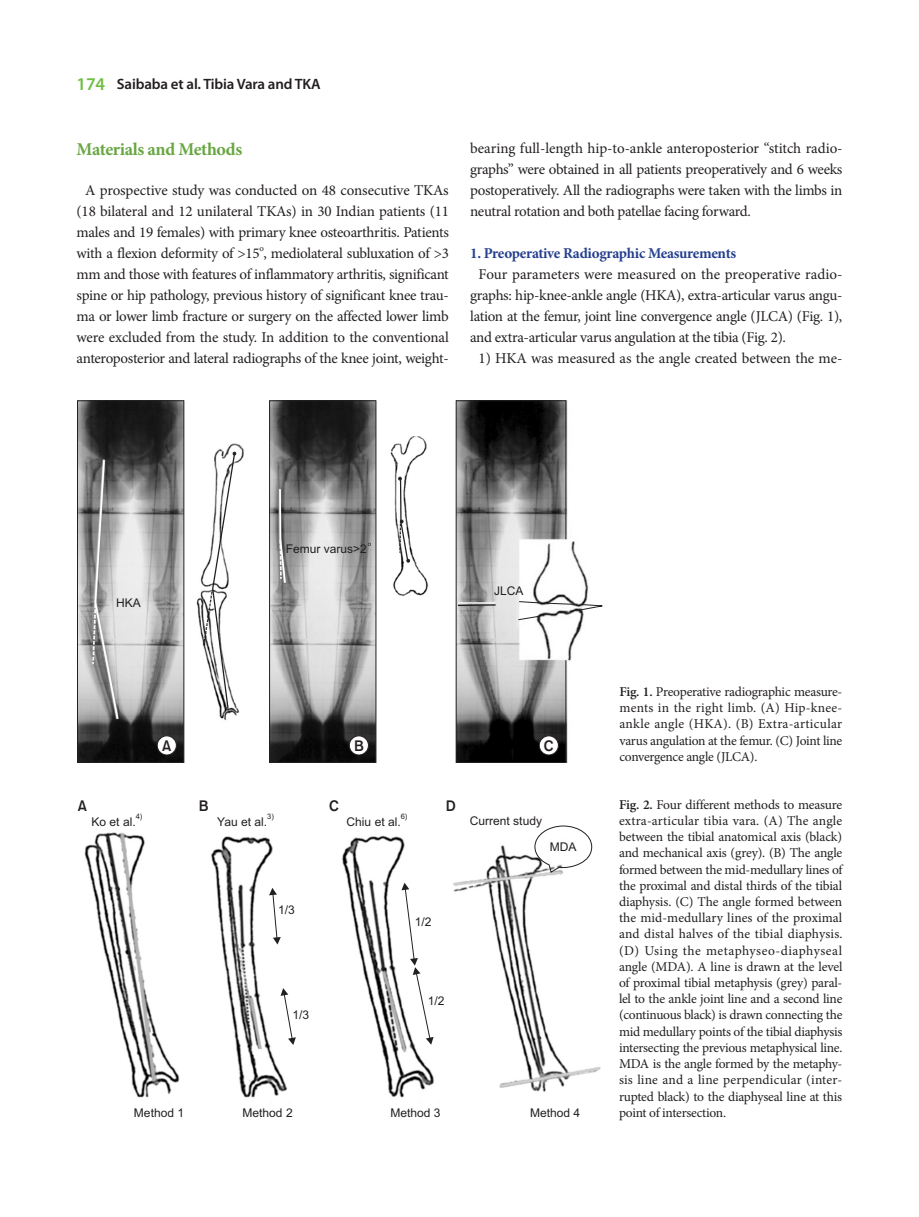
<style>
.page{position:relative;width:919px;height:1217px;background:#fff}
.page>*{position:absolute;margin:0;border:0;box-sizing:border-box;transform-origin:0 0}
.서론{font:700 18px "Minion Pro";letter-spacing:-.02em;color:#69a643}
.본문{font:15px/21px "Minion Pro";letter-spacing:-.02em;color:#231f20;text-align:justify}
.서론1{font:700 15px "Minion Pro";letter-spacing:-.02em;color:#253f8e}
.머리말짝수{font:600 15px "Myriad Pro";letter-spacing:-.01em;color:#231f20}
.t1{font:15px "Gothic 725 BT Bold A";color:#231f20}
.그림제목{font:13.5px/16.2px "Minion Pro";letter-spacing:-.02em;color:#231f20;text-align:justify}
.t2{font:12px "Arial";color:#231f20}
.본문-2{font:8.7px "Minion Pro";color:#231f20}
.t3{font:7.5px "Arial";color:#231f20}
.s1{font-size:18px;color:#71bf44}
.s2{font-weight:600}
</style>
<div class="page">
<img style="left:566px;top:400px;width:23px;height:362px">
<svg style="left:77px;top:400px;width:489px;height:362px"></svg>
<div style="left:157px;top:735px;width:19px;height:19px;background:#fff;border-radius:50%"></div>
<div style="left:157px;top:735px;width:20px;height:20px;border:1px solid #231f20;border-radius:50%"></div>
<div style="left:349px;top:735px;width:19px;height:19px;background:#fff;border-radius:50%"></div>
<div style="left:349px;top:735px;width:19px;height:20px;border:1px solid #231f20;border-radius:50%"></div>
<div style="left:539px;top:735px;width:19px;height:19px;background:#fff;border-radius:50%"></div>
<div style="left:539px;top:735px;width:19px;height:20px;border:1px solid #231f20;border-radius:50%"></div>
<svg style="left:91px;top:458px;width:29px;height:262px;background:#a1a1a1"></svg>
<svg style="left:368px;top:542px;width:3px;height:4px"></svg>
<svg style="left:517px;top:600px;width:86px;height:20px"></svg>
<hr style="left:458px;top:602px;width:37px;height:1px;background:#fff">
<svg style="left:456px;top:603px;width:41px;height:3px"></svg>
<svg style="left:278px;top:487px;width:9px;height:97px"></svg>
<svg style="left:398px;top:477px;width:11px;height:85px"></svg>
<svg style="left:202px;top:452px;width:34px;height:257px"></svg>
<img style="left:84px;top:832px;width:517px;height:266px">
<svg style="left:269px;top:887px;width:12px;height:57px"></svg>
<svg style="left:280px;top:987px;width:16px;height:57px"></svg>
<svg style="left:401px;top:882px;width:32px;height:162px"></svg>
<svg style="left:534px;top:825px;width:58px;height:48px"></svg>
<p class="머리말짝수" style="left:77px;top:74px;width:246px"><span class="s1">174</span> Saibaba et al. Tibia Vara and TKA</p>
<p class="서론" style="left:77px;top:137px;width:167px">Materials and Methods</p>
<p class="본문" style="left:77px;top:179px;width:374px;text-align:center">A prospective study was conducted on 48 consecutive TKAs (18 bilateral and 12 unilateral TKAs) in 30 Indian patients (11 males and 19 females) with primary knee osteoarthritis. Patients with a flexion deformity of &gt;15 , mediolateral subluxation of &gt;3</p>
<p class="본문-2" style="left:259px;top:242px;width:6px">o</p>
<p class="본문" style="left:77px;top:263px;width:374px">mm and those with features of inflammatory arthritis, significant spine or hip pathology, previous history of significant knee trau&shy;ma or lower limb fracture or surgery on the affected lower limb were excluded from the study. In addition to the conventional anteroposterior and lateral radiographs of the knee joint, weight-</p>
<p class="본문" style="left:470px;top:137px;width:374px">bearing full-length hip-to-ankle anteroposterior “stitch radio&shy;graphs” were obtained in all patients preoperatively and 6 weeks postoperatively. All the radiographs were taken with the limbs in neutral rotation and both patellae facing forward.</p>
<p class="서론1" style="left:470px;top:242px;width:267px">1. Preoperative Radiographic Measurements</p>
<p class="본문" style="left:470px;top:263px;width:374px;text-indent:9px">Four parameters were measured on the preoperative radio&shy;graphs: hip-knee-ankle angle (HKA), extra-articular varus angu&shy;lation at the femur, joint line convergence angle (JLCA) (Fig. 1), and extra-articular varus angulation at the tibia (Fig. 2).</p>
<p class="본문" style="left:478px;top:347px;width:365px">1) HKA was measured as the angle created between the me-</p>
<p class="t2" style="left:116px;top:596px;width:26px">HKA</p>
<p class="t2" style="left:286px;top:541px;width:83px">Femur varus&gt;2</p>
<p class="t2" style="left:494px;top:583px;width:31px">JLCA</p>
<p class="t1" style="left:162px;top:736px;width:11px">A</p>
<p class="t1" style="left:354px;top:736px;width:11px">B</p>
<p class="t1" style="left:544px;top:736px;width:11px">C</p>
<p class="t1" style="left:78px;top:796px;width:11px">A</p>
<p class="t1" style="left:199px;top:796px;width:11px">B</p>
<p class="t1" style="left:329px;top:796px;width:11px">C</p>
<p class="t1" style="left:446px;top:796px;width:12px">D</p>
<p class="t3" style="left:136px;top:811px;width:8px">4)</p>
<p class="t2" style="left:92px;top:815px;width:46px">Ko et al.</p>
<p class="t3" style="left:267px;top:811px;width:8px">3)</p>
<p class="t2" style="left:217px;top:815px;width:51px">Yau et al.</p>
<p class="t2" style="left:278px;top:902px;width:18px">1/3</p>
<p class="t2" style="left:292px;top:1007px;width:18px">1/3</p>
<p class="t3" style="left:401px;top:811px;width:8px">6)</p>
<p class="t2" style="left:470px;top:813px;width:74px">Current study</p>
<p class="t2" style="left:346px;top:815px;width:56px">Chiu et al.</p>
<p class="t2" style="left:549px;top:840px;width:28px">MDA</p>
<p class="t2" style="left:415px;top:914px;width:18px">1/2</p>
<p class="t2" style="left:427px;top:994px;width:18px">1/2</p>
<p class="t2" style="left:134px;top:1105px;width:52px">Method 1</p>
<p class="t2" style="left:242px;top:1105px;width:52px">Method 2</p>
<p class="t2" style="left:390px;top:1105px;width:52px">Method 3</p>
<p class="t2" style="left:530px;top:1105px;width:52px">Method 4</p>
<p class="그림제목" style="left:619px;top:683px;width:224px"><span class="s2">Fig. 1.</span> Preoperative radiographic measure&shy;ments in the right limb. (A) Hip-knee&shy;ankle angle (HKA). (B) Extra-articular varus angulation at the femur. (C) Joint line convergence angle (JLCA).</p>
<p class="그림제목" style="left:619px;top:796px;width:225px"><span class="s2">Fig. 2.</span> Four different methods to measure extra-articular tibia vara. (A) The angle between the tibial anatomical axis (black) and mechanical axis (grey). (B) The angle formed between the mid-medullary lines of the proximal and distal thirds of the tibial diaphysis. (C) The angle formed between the mid-medullary lines of the proximal and distal halves of the tibial diaphysis. (D) Using the metaphyseo-diaphyseal angle (MDA). A line is drawn at the level of proximal tibial metaphysis (grey) paral&shy;lel to the ankle joint line and a second line (continuous black) is drawn connecting the mid medullary points of the tibial diaphysis intersecting the previous metaphysical line.<br>MDA is the angle formed by the metaphy&shy;sis line and a line perpendicular (inter&shy;rupted black) to the diaphyseal line at this point of intersection.</p>
</div>
